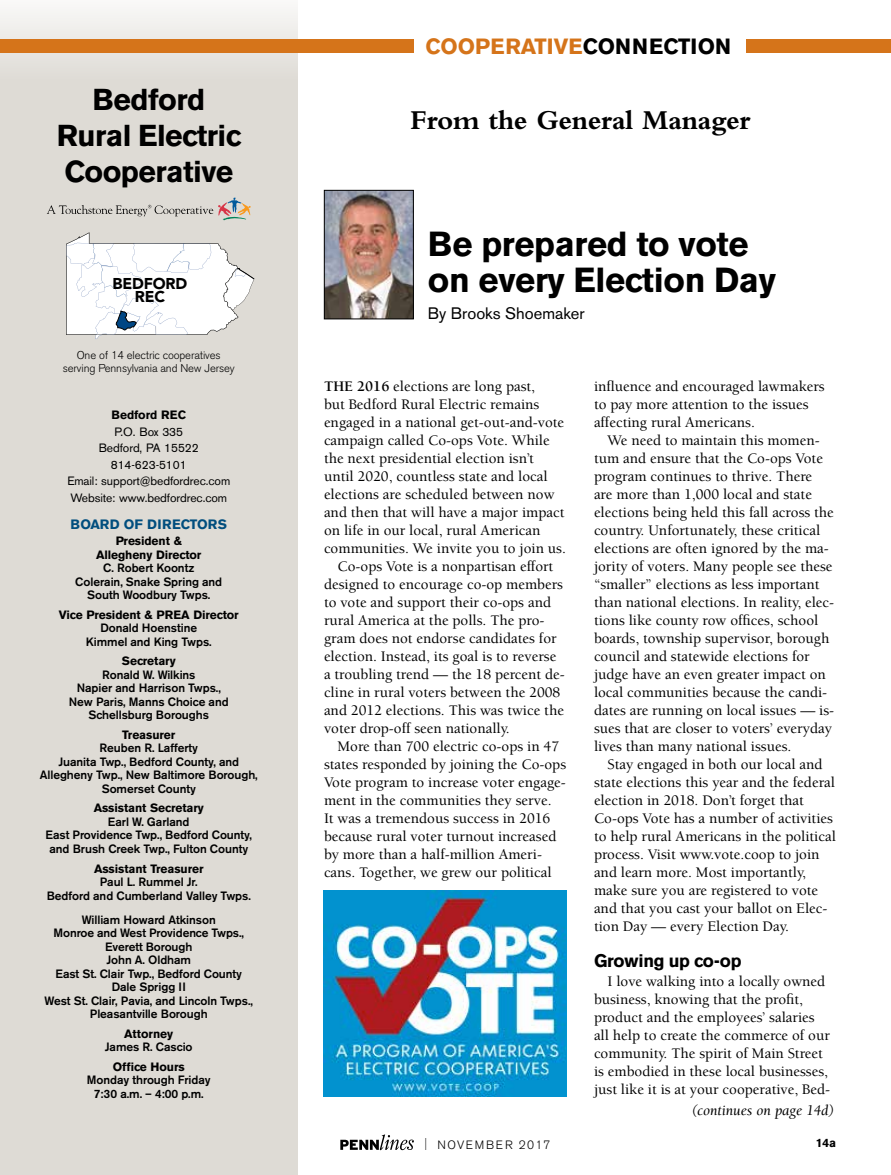
<style>
.page{position:relative;width:891px;height:1175px;background:#fff}
.page>*{position:absolute;margin:0;border:0;box-sizing:border-box;transform-origin:0 0}
.t1{font:700 34.5px/36px "Akzidenz Grotesk BE";letter-spacing:-.01em;color:#000}
.t2{font:700 30px/36px "Akzidenz Grotesk BE";letter-spacing:-.02em;color:#000;text-align:center}
.t3{font:700 28.5px "Bembo";letter-spacing:-.01em;color:#000}
.t4{font:700 21.9px "Akzidenz Grotesk BE";color:#d5741a}
.t5{font:700 18px "Akzidenz Grotesk BE";letter-spacing:-.015em;color:#000}
.t6{font:16.5px "Akzidenz Grotesk BE";color:#000}
.t7{font:900 15.6px/12.8px "Avenir LT Std";letter-spacing:-.01em;color:#000;text-align:center}
.t8{font:500 15px/18px "Berkeley Std";color:#000}
.t9{font:italic 15px "Berkeley Std";letter-spacing:-.01em;color:#000}
.t10{font:700 13.5px "Akzidenz Grotesk BE";letter-spacing:.015em;color:#014e7e}
.t11{font:500 12px/13.5px "Akzidenz Grotesk BE";letter-spacing:-.005em;color:#000;text-align:center}
.t12{font:700 12px/13.5px "Akzidenz Grotesk BE";letter-spacing:-.01em;color:#000;text-align:center}
.t13{font:12px/16.5px "Akzidenz Grotesk BE";letter-spacing:-.01em;color:#000;text-align:center}
.t14{font:300 12px "Akzidenz Grotesk BE";letter-spacing:.12em;color:#000}
.t15{font:300 11.25px/13.5px "Akzidenz Grotesk BE";letter-spacing:-.01em;color:#000;text-align:center}
.s1{color:#000}
.s2{font-weight:700}
.s3{font-stretch:condensed}
</style>
<div class="page">
<svg style="left:340px;top:1134px;width:74px;height:16px"></svg>
<div style="left:0;top:0;width:298px;height:1174px;background:#dedbd5"></div>
<img style="left:326px;top:192px;width:86px;height:125px">
<div style="left:324px;top:190px;width:90px;height:129px;border:1px solid #000"></div>
<svg style="left:47px;top:197px;width:204px;height:24px"></svg>
<div style="left:747px;top:40px;width:144px;height:13px;background:#d5741a"></div>
<div style="left:0;top:40px;width:413px;height:13px;background:#d5741a"></div>
<svg style="left:66px;top:232px;width:188px;height:107px"></svg>
<img style="left:324px;top:890px;width:243px;height:206px">
<h2 class="t2" style="left:57px;top:82px;width:185px">Bedford<br>Rural Electric<br>Cooperative</h2>
<p class="t7" style="left:112px;top:277px;width:76px">BEDFORD<br>REC</p>
<p class="t15" style="left:63px;top:348px;width:174px">One of 14 electric cooperatives serving Pennsylvania and New Jersey</p>
<p class="t12" style="left:111px;top:408px;width:76px">Bedford REC</p>
<p class="t13" style="left:67px;top:423px;width:164px">P.O. Box 335<br>Bedford, PA 15522<br>814-623-5101<br>Email: support@bedfordrec.com<br>Website: www.bedfordrec.com</p>
<p class="t10" style="left:71px;top:516px;width:158px">BOARD OF DIRECTORS</p>
<p class="t12" style="left:96px;top:534px;width:107px">President &amp;<br>Allegheny Director</p>
<p class="t11" style="left:75px;top:561px;width:148px">C. Robert Koontz<br>Colerain, Snake Spring and<br>South Woodbury Twps.</p>
<p class="t12" style="left:59px;top:608px;width:181px">Vice President &amp; PREA Director</p>
<p class="t11" style="left:86px;top:621px;width:127px">Donald Hoenstine<br>Kimmel and King Twps.</p>
<p class="t12" style="left:122px;top:654px;width:55px">Secretary</p>
<p class="t11" style="left:69px;top:668px;width:161px">Ronald W. Wilkins<br>Napier and Harrison Twps.,<br>New Paris, Manns Choice and<br>Schellsburg Boroughs</p>
<p class="t12" style="left:122px;top:728px;width:54px">Treasurer</p>
<p class="t11" style="left:40px;top:741px;width:220px">Reuben R. Lafferty<br>Juanita Twp., Bedford County, and<br>Allegheny Twp., New Baltimore Borough,<br>Somerset County</p>
<p class="t12" style="left:94px;top:801px;width:112px">Assistant Secretary</p>
<p class="t11" style="left:46px;top:815px;width:208px">Earl W. Garland<br>East Providence Twp., Bedford County, and Brush Creek Twp., Fulton County</p>
<p class="t12" style="left:94px;top:861px;width:111px">Assistant Treasurer</p>
<p class="t11" style="left:47px;top:875px;width:206px">Paul L. Rummel Jr.<br>Bedford and Cumberland Valley Twps.</p>
<p class="t11" style="left:45px;top:912px;width:210px">William Howard Atkinson<br>Monroe and West Providence Twps.,<br>Everett Borough<br>John A. Oldham<br>East St. Clair Twp., Bedford County<br>Dale Sprigg II<br>West St. Clair, Pavia, and Lincoln Twps.,<br>Pleasantville Borough</p>
<p class="t12" style="left:124px;top:1026px;width:50px">Attorney</p>
<p class="t11" style="left:105px;top:1040px;width:89px">James R. Cascio</p>
<p class="t12" style="left:113px;top:1059px;width:73px">Office Hours</p>
<p class="t11" style="left:87px;top:1073px;width:125px">Monday through Friday<br>7:30 a.m. – 4:00 p.m.</p>
<h3 class="t4" style="left:426px;top:34px;width:307px">COOPERATIVE<span class="s1">CONNECTION</span></h3>
<h3 class="t3" style="left:410px;top:104px;width:342px">From the General Manager</h3>
<h1 class="t1" style="left:428px;top:226px;width:350px">Be prepared to vote on every Election Day</h1>
<p class="t6" style="left:428px;top:304px;width:158px">By Brooks Shoemaker</p>
<p class="t8" style="left:324px;top:377px;width:213px"><span class="s2">The 2016</span> elections are long past,</p>
<p class="t8" style="left:324px;top:395px;width:217px">but Bedford Rural Electric remains</p>
<p class="t8" style="left:324px;top:413px;width:242px">engaged in a national get-out-and-vote</p>
<p class="t8" style="left:324px;top:431px;width:227px">campaign called Co-ops Vote. While</p>
<p class="t8" style="left:324px;top:449px;width:211px">the next presidential election isn’t</p>
<p class="t8" style="left:324px;top:467px;width:225px">until 2020, countless state and local</p>
<p class="t8" style="left:324px;top:485px;width:232px">elections are scheduled between now</p>
<p class="t8" style="left:324px;top:503px;width:242px">and then that will have a major impact</p>
<p class="t8" style="left:324px;top:521px;width:218px">on life in our local, rural American</p>
<p class="t8" style="left:324px;top:539px;width:244px">communities. We invite you to join us.</p>
<p class="t8" style="left:338px;top:557px;width:217px">Co-ops Vote is a nonpartisan effort</p>
<p class="t8" style="left:324px;top:575px;width:241px">designed to encourage co-op members</p>
<p class="t8" style="left:324px;top:593px;width:229px">to vote and support their co-ops and</p>
<p class="t8" style="left:324px;top:611px;width:222px">rural America at the polls. The pro-</p>
<p class="t8" style="left:324px;top:629px;width:234px">gram does not endorse candidates for</p>
<p class="t8" style="left:324px;top:647px;width:234px">election. Instead, its goal is to reverse</p>
<p class="t8" style="left:324px;top:665px;width:242px">a troubling trend — the 18 percent de-</p>
<p class="t8" style="left:324px;top:683px;width:238px">cline in rural voters between the 2008</p>
<p class="t8" style="left:324px;top:701px;width:241px">and 2012 elections. This was twice the</p>
<p class="t8" style="left:324px;top:719px;width:187px">voter drop-off seen nationally.</p>
<p class="t8" style="left:338px;top:737px;width:223px">More than 700 electric co-ops in 47</p>
<p class="t8" style="left:324px;top:755px;width:244px">states responded by joining the Co-ops</p>
<p class="t8" style="left:324px;top:773px;width:243px">Vote program to increase voter engage-</p>
<p class="t8" style="left:324px;top:791px;width:229px">ment in the communities they serve.</p>
<p class="t8" style="left:324px;top:809px;width:228px">It was a tremendous success in 2016</p>
<p class="t8" style="left:324px;top:827px;width:234px">because rural voter turnout increased</p>
<p class="t8" style="left:324px;top:845px;width:220px">by more than a half-million Ameri-</p>
<p class="t8" style="left:324px;top:863px;width:229px">cans. Together, we grew our political</p>
<p class="t8" style="left:594px;top:377px;width:232px">influence and encouraged lawmakers to pay more attention to the issues affecting rural Americans.</p>
<p class="t8" style="left:594px;top:431px;width:242px;text-indent:14px">We need to maintain this momen&shy;tum and ensure that the Co-ops Vote program continues to thrive. There are more than 1,000 local and state elections being held this fall across the country. Unfortunately, these critical elections are often ignored by the ma&shy;jority of voters. Many people see these “smaller” elections as less important than national elections. In reality, elec&shy;tions like county row offices, school boards, township supervisor, borough council and statewide elections for judge have an even greater impact on local communities because the candi&shy;dates are running on local issues — is&shy;sues that are closer to voters’ everyday lives than many national issues.</p>
<p class="t8" style="left:594px;top:755px;width:243px;text-indent:14px">Stay engaged in both our local and state elections this year and the federal election in 2018. Don’t forget that Co-ops Vote has a number of activities to help rural Americans in the political process. Visit www.vote.coop to join and learn more. Most importantly, make sure you are registered to vote and that you cast your ballot on Elec&shy;tion Day — every Election Day.</p>
<p class="t5" style="left:594px;top:950px;width:149px">Growing up co-op</p>
<p class="t8" style="left:594px;top:973px;width:238px;text-indent:14px">I love walking into a locally owned business, knowing that the profit, product and the employees’ salaries all help to create the commerce of our community. The spirit of Main Street is embodied in these local businesses, just like it is at your cooperative, Bed-</p>
<p class="t9" style="left:692px;top:1102px;width:144px">(continues on page 14d)</p>
<p class="t14" style="left:424px;top:1137px;width:128px"><span class="s3">|</span> NOVEMBER 2017</p>
<p class="t12" style="left:816px;top:1135px;width:22px">14a</p>
</div>
